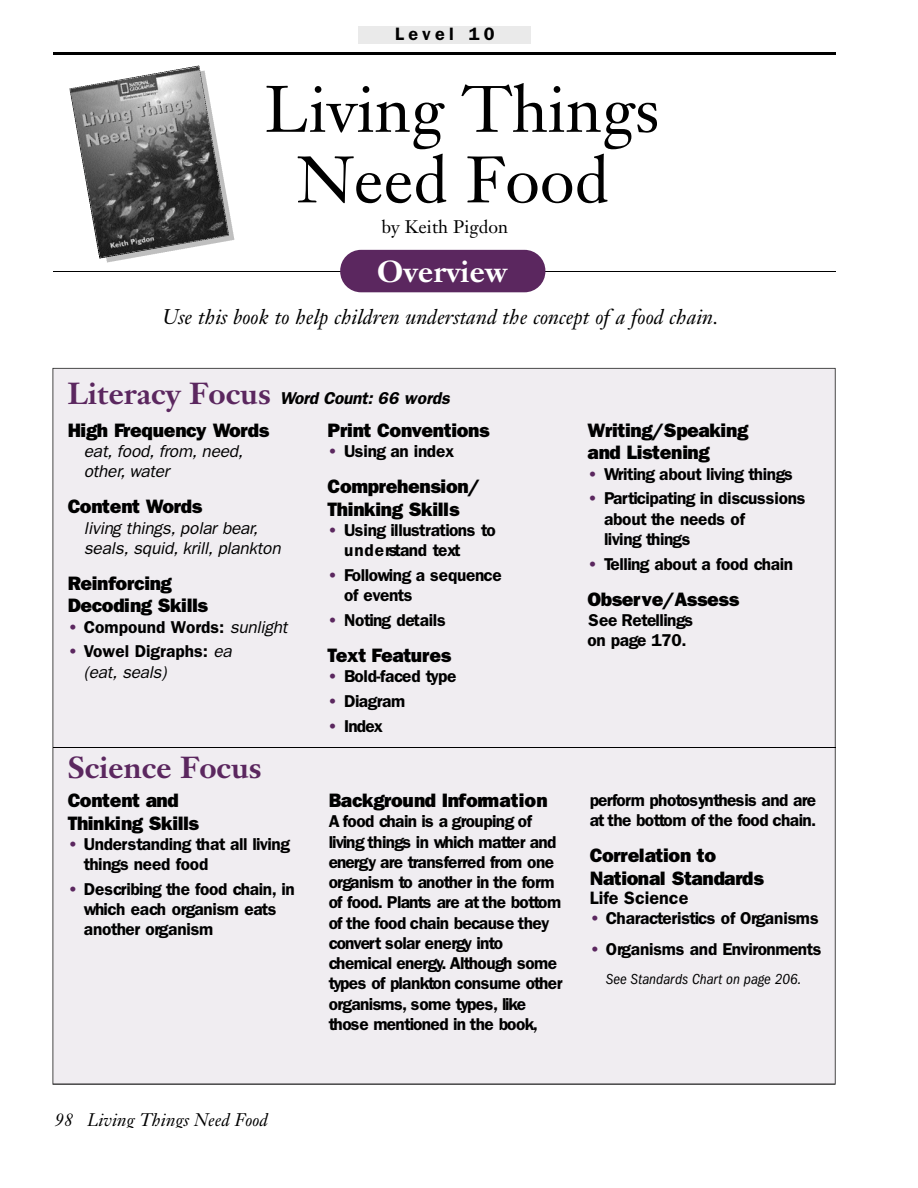
<style>
.page{position:relative;width:918px;height:1188px;background:#fff}
.page>*{position:absolute;margin:0;border:0;box-sizing:border-box;transform-origin:0 0}
.t1{font:64.5px/70.5px "Janson Text";color:#000;text-align:center}
.t2{font:700 30px "Janson Text";color:#5b275f}
.t3{font:700 30px "Janson Text";color:#fff}
.t4{font:italic 21px "Janson Text";color:#000}
.t5{font:800 19.5px/22.6px "Franklin Gothic";letter-spacing:-.025em;color:#000}
.t6{font:italic 18px "Janson Text";color:#000}
.t7{font:600 18px "Franklin Gothic";color:#000}
.t8{font:18px "Janson Text";color:#000}
.t9{font:600 17.25px/20.2px "Franklin Gothic";letter-spacing:-.03em;color:#000}
.t10{font:italic 17.25px/20.1px "Franklin Gothic";letter-spacing:-.015em;color:#000}
.t11{font:600 17.25px/20.5px "Franklin Gothic";color:#000}
.t12{font:italic 600 17.25px "Franklin Gothic";letter-spacing:-.01em;color:#000}
.t13{font:italic condensed 15px "Franklin Gothic";color:#000}
.s1{font-family:"Janson Text";font-weight:700;font-style:normal;font-size:30px;color:#5b275f}
.s2{color:#5b275f}
.s3{font-weight:400;font-style:italic}
</style>
<div class="page">
<hr style="left:53px;top:53px;width:783px;height:2px;background:#000">
<div style="left:53px;top:368px;width:783px;height:717px;background:#f0edf1"></div>
<hr style="left:53px;top:271px;width:783px;height:1px;background:#000">
<div style="left:340px;top:250px;width:205px;height:42px;background:#5b275f"></div>
<hr style="left:53px;top:747px;width:783px;height:1px;background:#000">
<div style="left:359px;top:27px;width:172px;height:17px;background:#eaeaea"></div>
<svg style="left:69px;top:66px;width:165px;height:196px"></svg>
<p class="t7" style="left:395px;top:27px;width:101px">L evel 10</p>
<h1 class="t1" style="left:265px;top:80px;width:396px">Living Things<br>Need Food</h1>
<p class="t8" style="left:382px;top:219px;width:128px">by Keith Pigdon</p>
<h2 class="t3" style="left:377px;top:259px;width:132px">Overview</h2>
<p class="t4" style="left:162px;top:309px;width:558px">Use this book to help children understand the concept of a food chain.</p>
<p class="t12" style="left:68px;top:392px;width:384px"><span class="s1">Literacy Focus</span> Word Count: 66 words</p>
<p class="t5" style="left:68px;top:420px;width:203px">High Frequency Wo rd s</p>
<p class="t10" style="left:84px;top:442px;width:161px">e a t,fo o d ,fro m ,n e e d , o th e r, wa te r</p>
<p class="t5" style="left:68px;top:497px;width:136px">Content Wo rd s</p>
<p class="t10" style="left:84px;top:519px;width:198px">living things, polar bear,<br>s e a ls ,s q u id ,k rill,p la n k to n</p>
<p class="t5" style="left:68px;top:574px;width:142px">Reinforcing<br>Decoding Skills</p>
<p class="t11" style="left:68px;top:618px;width:221px"><span class="s2">•</span> Compound Words: <span class="s3">s u n lig h t</span></p>
<p class="t11" style="left:84px;top:642px;width:149px;text-indent:-16px"><span class="s2">•</span> Vowel Digraphs: <span class="s3">ea (e a t, seals)</span></p>
<h2 class="t2" style="left:68px;top:755px;width:196px">Science Focus</h2>
<p class="t5" style="left:68px;top:791px;width:133px">Content and<br>Thinking Skills</p>
<p class="t9" style="left:84px;top:835px;width:208px;text-indent:-16px"><span class="s2">•</span> U n d e rstanding that all living things need food</p>
<p class="t9" style="left:84px;top:880px;width:212px;text-indent:-16px"><span class="s2">•</span> Describing the food chain, in which each organism eats another organism</p>
<p class="t5" style="left:328px;top:420px;width:164px">Print Conv e n tio n s</p>
<p class="t9" style="left:328px;top:442px;width:129px"><span class="s2">•</span> Using an index</p>
<p class="t5" style="left:328px;top:477px;width:154px">C o m p re h e n s io n /<br>Thinking Skills</p>
<p class="t9" style="left:344px;top:521px;width:153px;text-indent:-17px"><span class="s2">•</span> Using illustrations to u n d e rstand text</p>
<p class="t9" style="left:344px;top:566px;width:159px;text-indent:-17px"><span class="s2">•</span> Following a sequence of ev e n ts</p>
<p class="t9" style="left:328px;top:611px;width:120px"><span class="s2">•</span> Noting details</p>
<p class="t5" style="left:328px;top:645px;width:125px">Text Fe a tu re s</p>
<p class="t9" style="left:328px;top:667px;width:130px"><span class="s2">•</span> Bold-faced type</p>
<p class="t9" style="left:328px;top:692px;width:79px"><span class="s2">•</span> D ia g ra m</p>
<p class="t9" style="left:328px;top:717px;width:57px"><span class="s2">•</span> In d e x</p>
<p class="t5" style="left:329px;top:791px;width:221px">Background Inform a tio n</p>
<p class="t9" style="left:329px;top:813px;width:236px">A food chain is a grouping of living things in which matter and e n e rgy are transferred from one organism to another in the form of food. Plants are at the bottom of the food chain because they c o nve rt solar energy into chemical energy. Although some types of plankton consume other o rg a n is m s , some types, like those mentioned in the book,</p>
<p class="t5" style="left:588px;top:421px;width:162px">W ritin g / S p e a k in g and Listening</p>
<p class="t9" style="left:588px;top:465px;width:207px"><span class="s2">•</span> Writing about living things</p>
<p class="t9" style="left:604px;top:489px;width:203px;text-indent:-17px"><span class="s2">•</span> Pa rticipating in discussions about the needs of<br>living things</p>
<p class="t9" style="left:588px;top:555px;width:207px"><span class="s2">•</span> Telling about a food chain</p>
<p class="t5" style="left:588px;top:589px;width:153px">O b s e rv e / A s s e s s</p>
<p class="t9" style="left:588px;top:611px;width:107px">See Retellings on page 170.</p>
<p class="t9" style="left:590px;top:791px;width:228px">p e rfo rm photosynthesis and are at the bottom of the food chain.</p>
<p class="t5" style="left:590px;top:846px;width:176px">C o rrelation to<br>National Standards</p>
<p class="t7" style="left:590px;top:892px;width:100px">Life Science</p>
<p class="t9" style="left:590px;top:910px;width:231px"><span class="s2">•</span> Characteristics of Organisms</p>
<p class="t9" style="left:590px;top:941px;width:233px"><span class="s2">•</span> Organisms and Env iro n m e n ts</p>
<p class="t13" style="left:606px;top:974px;width:197px">See Standards Chart on page 206.</p>
<p class="t6" style="left:54px;top:1113px;width:215px">98 Living Things Need Food</p>
</div>
